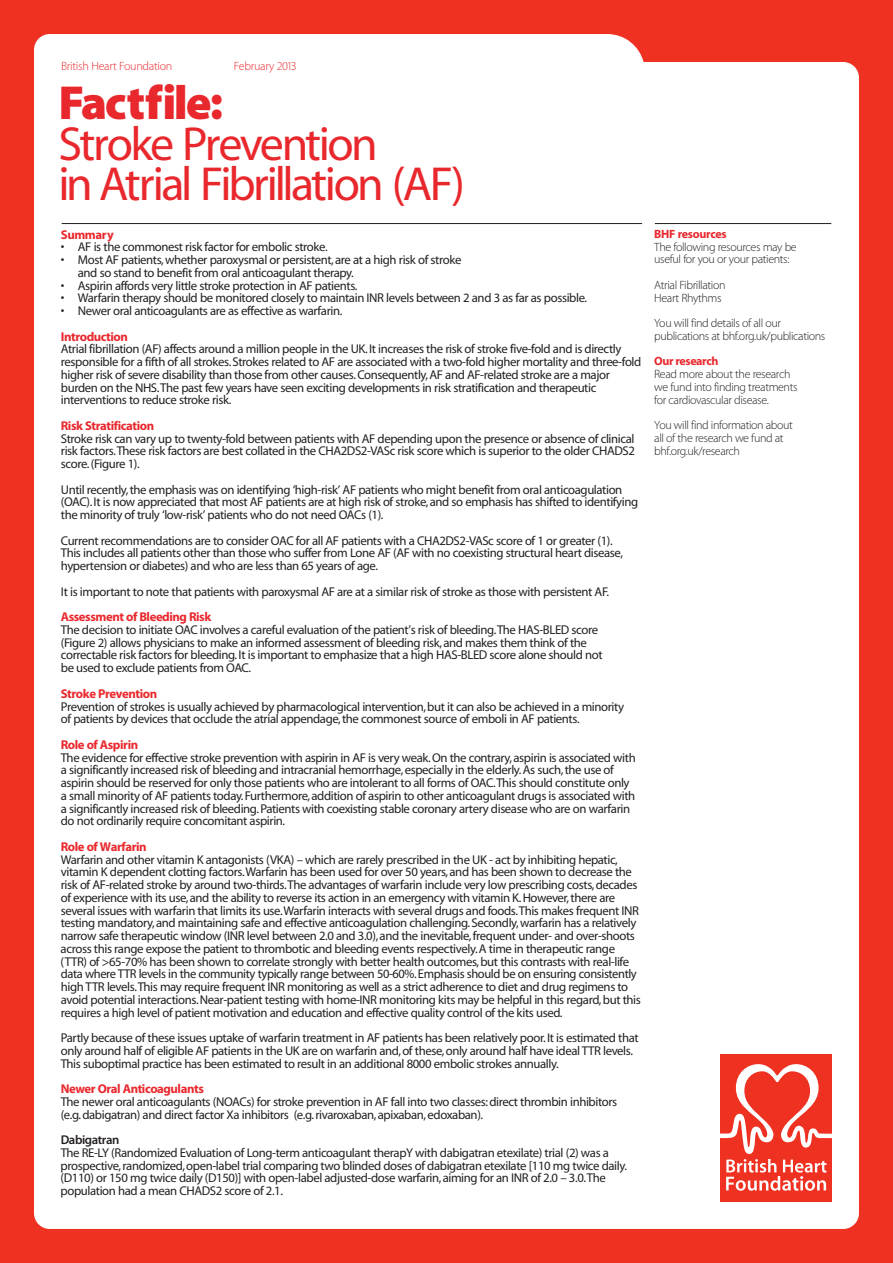
<style>
.page{position:relative;width:893px;height:1263px;background:#ef3122}
.page>*{position:absolute;margin:0;border:0;box-sizing:border-box;transform-origin:0 0}
.t1{font:48px/40.5px "Myriad MM.400.wt.600.wd";letter-spacing:-.055em;color:#e9282d}
.t2{font:48px "Myriad MM.830.wt.300.wd";letter-spacing:-.035em;color:#e9282d}
.t3{font:12.75px/12.8px "Myriad MM.400.wt.600.wd";letter-spacing:-.03em;color:#231f20}
.t4{font:700 12.75px "Myriad Pro";letter-spacing:-.035em;color:#e9282d}
.t5{font:600 12.75px "Myriad Pro";letter-spacing:-.03em;color:#231f20}
.t6{font:12.75px "Myriad MM.700.wt.600.wd";letter-spacing:-.035em;color:#e9282d}
.t7{font:12px/12.8px "Myriad MM.215.wt.600.wd";letter-spacing:-.03em;color:#231f20}
.t8{font:12px "Myriad MM.215.wt.600.wd";letter-spacing:-.02em;color:#e9282d}
.t9{font:12px "Myriad MM.700.wt.600.wd";letter-spacing:-.025em;color:#e9282d}
.t10{font:700 12px "Myriad Pro";letter-spacing:-.035em;color:#e9282d}
</style>
<div class="page">
<div style="left:34px;top:34px;width:825px;height:1195px;background:#fff"></div>
<hr style="left:62px;top:223px;width:580px;height:1px;background:#231f20">
<div style="left:721px;top:1054px;width:110px;height:147px;background:#ef3122"></div>
<svg style="left:721px;top:1064px;width:110px;height:127px"></svg>
<hr style="left:655px;top:223px;width:176px;height:1px;background:#231f20">
<p class="t8" style="left:61px;top:62px;width:113px">British Heart Foundation</p>
<p class="t8" style="left:234px;top:62px;width:64px">February 2013</p>
<h1 class="t2" style="left:58px;top:85px;width:166px">Factfile:</h1>
<h1 class="t1" style="left:58px;top:128px;width:408px">Stroke Prevention<br>in Atrial Fibrillation (AF)</h1>
<p class="t6" style="left:61px;top:230px;width:54px">Summary</p>
<p class="t3" style="left:61px;top:242px;width:268px">• AF is the commonest risk factor for embolic stroke.</p>
<p class="t3" style="left:78px;top:255px;width:385px;text-indent:-17px">• Most AF patients,whether paroxysmal or persistent,are at a high risk of stroke and so stand to benefit from oral anticoagulant therapy.</p>
<p class="t3" style="left:61px;top:280px;width:298px">• Aspirin affords very little stroke protection in AF patients.</p>
<p class="t3" style="left:61px;top:293px;width:528px">• Warfarin therapy should be monitored closely to maintain INR levels between 2 and 3 as far as possible.</p>
<p class="t3" style="left:61px;top:306px;width:283px">• Newer oral anticoagulants are as effective as warfarin.</p>
<p class="t4" style="left:61px;top:332px;width:69px">Introduction</p>
<p class="t3" style="left:61px;top:344px;width:582px">Atrial fibrillation (AF) affects around a million people in the UK.It increases the risk of stroke five-fold and is directly responsible for a fifth of all strokes.Strokes related to AF are associated with a two-fold higher mortality and three-fold higher risk of severe disability than those from other causes.Consequently,AF and AF-related stroke are a major burden on the NHS.The past few years have seen exciting developments in risk stratification and therapeutic interventions to reduce stroke risk.</p>
<p class="t4" style="left:61px;top:421px;width:95px">Risk Stratification</p>
<p class="t3" style="left:61px;top:433px;width:576px;text-align:justify">Stroke risk can vary up to twenty-fold between patients with AF depending upon the presence or absence of clinical risk factors.These risk factors are best collated in the CHA2DS2-VASc risk score which is superior to the older CHADS2 score.(Figure 1).</p>
<p class="t3" style="left:61px;top:484px;width:579px">Until recently,the emphasis was on identifying ‘high-risk’ AF patients who might benefit from oral anticoagulation (OAC).It is now appreciated that most AF patients are at high risk of stroke,and so emphasis has shifted to identifying the minority of truly ‘low-risk’ patients who do not need OACs (1).</p>
<p class="t3" style="left:61px;top:535px;width:564px">Current recommendations are to consider OAC for all AF patients with a CHA2DS2-VASc score of 1 or greater (1).<br>This includes all patients other than those who suffer from Lone AF (AF with no coexisting structural heart disease, hypertension or diabetes) and who are less than 65 years of age.</p>
<p class="t3" style="left:61px;top:586px;width:550px">It is important to note that patients with paroxysmal AF are at a similar risk of stroke as those with persistent AF.</p>
<p class="t4" style="left:61px;top:612px;width:152px">Assessment of Bleeding Risk</p>
<p class="t3" style="left:61px;top:624px;width:543px">The decision to initiate OAC involves a careful evaluation of the patient’s risk of bleeding.The HAS-BLED score (Figure 2) allows physicians to make an informed assessment of bleeding risk,and makes them think of the correctable risk factors for bleeding.It is important to emphasize that a high HAS-BLED score alone should not be used to exclude patients from OAC.</p>
<p class="t4" style="left:61px;top:689px;width:98px">Stroke Prevention</p>
<p class="t3" style="left:61px;top:701px;width:565px">Prevention of strokes is usually achieved by pharmacological intervention,but it can also be achieved in a minority of patients by devices that occlude the atrial appendage,the commonest source of emboli in AF patients.</p>
<p class="t4" style="left:61px;top:740px;width:79px">Role of Aspirin</p>
<p class="t3" style="left:61px;top:752px;width:576px">The evidence for effective stroke prevention with aspirin in AF is very weak.On the contrary,aspirin is associated with a significantly increased risk of bleeding and intracranial hemorrhage,especially in the elderly.As such,the use of aspirin should be reserved for only those patients who are intolerant to all forms of OAC.This should constitute only a small minority of AF patients today.Furthermore,addition of aspirin to other anticoagulant drugs is associated with a significantly increased risk of bleeding.Patients with coexisting stable coronary artery disease who are on warfarin do not ordinarily require concomitant aspirin.</p>
<p class="t4" style="left:61px;top:842px;width:87px">Role of Warfarin</p>
<p class="t3" style="left:61px;top:854px;width:582px">Warfarin and other vitamin K antagonists (VKA) – which are rarely prescribed in the UK - act by inhibiting hepatic, vitamin K dependent clotting factors.Warfarin has been used for over 50 years,and has been shown to decrease the risk of AF-related stroke by around two-thirds.The advantages of warfarin include very low prescribing costs,decades of experience with its use,and the ability to reverse its action in an emergency with vitamin K.However,there are several issues with warfarin that limits its use.Warfarin interacts with several drugs and foods.This makes frequent INR testing mandatory,and maintaining safe and effective anticoagulation challenging.Secondly,warfarin has a relatively narrow safe therapeutic window (INR level between 2.0 and 3.0),and the inevitable,frequent under- and over-shoots across this range expose the patient to thrombotic and bleeding events respectively.A time in therapeutic range (TTR) of &gt;65-70% has been shown to correlate strongly with better health outcomes,but this contrasts with real-life data where TTR levels in the community typically range between 50-60%.Emphasis should be on ensuring consistently high TTR levels.This may require frequent INR monitoring as well as a strict adherence to diet and drug regimens to avoid potential interactions.Near-patient testing with home-INR monitoring kits may be helpful in this regard,but this requires a high level of patient motivation and education and effective quality control of the kits used.</p>
<p class="t3" style="left:61px;top:1032px;width:579px">Partly because of these issues uptake of warfarin treatment in AF patients has been relatively poor.It is estimated that only around half of eligible AF patients in the UK are on warfarin and,of these,only around half have ideal TTR levels.<br>This suboptimal practice has been estimated to result in an additional 8000 embolic strokes annually.</p>
<p class="t4" style="left:61px;top:1084px;width:145px">Newer Oral Anticoagulants</p>
<p class="t3" style="left:61px;top:1096px;width:558px">The newer oral anticoagulants (NOACs) for stroke prevention in AF fall into two classes:direct thrombin inhibitors (e.g.dabigatran) and direct factor Xa inhibitors (e.g.rivaroxaban,apixaban,edoxaban).</p>
<p class="t5" style="left:61px;top:1135px;width:60px">Dabigatran</p>
<p class="t3" style="left:61px;top:1147px;width:568px">The RE-LY (Randomized Evaluation of Long-term anticoagulant therapY with dabigatran etexilate) trial (2) was a prospective,randomized,open-label trial comparing two blinded doses of dabigatran etexilate [110 mg twice daily. (D110) or 150 mg twice daily (D150)] with open-label adjusted-dose warfarin,aiming for an INR of 2.0 – 3.0.The population had a mean CHADS2 score of 2.1.</p>
<p class="t9" style="left:654px;top:229px;width:74px">BHF resources</p>
<p class="t7" style="left:654px;top:241px;width:144px">The following resources may be useful for you or your patients:</p>
<p class="t7" style="left:654px;top:279px;width:73px">Atrial Fibrillation<br>Heart Rhythms</p>
<p class="t7" style="left:654px;top:318px;width:173px">You will find details of all our publications at bhf.org.uk/publications</p>
<p class="t10" style="left:654px;top:357px;width:66px">Our research</p>
<p class="t7" style="left:654px;top:369px;width:145px">Read more about the research we fund into finding treatments for cardiovascular disease.</p>
<p class="t7" style="left:654px;top:420px;width:140px">You will find information about all of the research we fund at bhf.org.uk/research</p>
</div>
